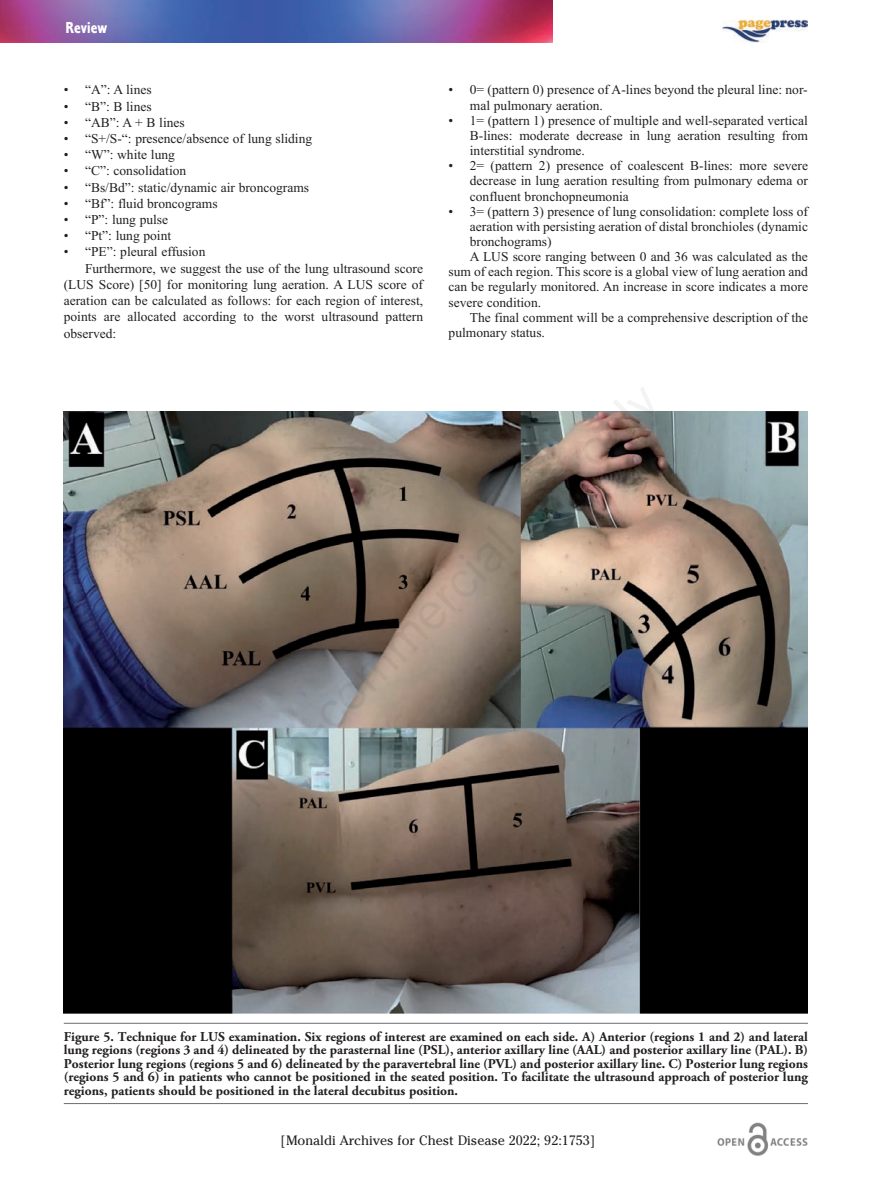
<style>
.page{position:relative;width:893px;height:1191px;background:#fff}
.page>*{position:absolute;margin:0;border:0;box-sizing:border-box;transform-origin:0 0}
.t1{font:16.5px "Corinthian Bold Condensed Plain";color:#fff}
.t2{font:13.5px/15.1px "Times New Roman";color:#231f20;text-align:justify}
.t3{font:700 13.5px/13.5px "Adobe Garamond Pro";color:#231f20;text-align:justify}
.t4{font:13.5px "Cheltenham";color:#231f20}
</style>
<div class="page">
<img style="left:0;top:0;width:553px;height:43px">
<img style="left:717px;top:1123px;width:91px;height:33px">
<img style="left:723px;top:19px;width:84px;height:24px">
<img style="left:64px;top:412px;width:744px;height:601px">
<hr style="left:64px;top:1023px;width:744px;height:1px;background:#6c6d70">
<hr style="left:64px;top:1103px;width:744px;height:1px;background:#6c6d70">
<p class="t1" style="left:66px;top:22px;width:43px">Review</p>
<p class="t2" style="left:64px;top:82px;width:89px">• “A”: A lines</p>
<p class="t2" style="left:64px;top:98px;width:89px">• “B”: B lines</p>
<p class="t2" style="left:64px;top:115px;width:122px">• “AB”: A + B lines</p>
<p class="t2" style="left:64px;top:131px;width:250px">• “S+/S-“: presence/absence of lung sliding</p>
<p class="t2" style="left:64px;top:147px;width:113px">• “W”: white lung</p>
<p class="t2" style="left:64px;top:163px;width:124px">• “C”: consolidation</p>
<p class="t2" style="left:64px;top:179px;width:247px">• “Bs/Bd”: static/dynamic air broncograms</p>
<p class="t2" style="left:64px;top:196px;width:155px">• “Bf”: fluid broncograms</p>
<p class="t2" style="left:64px;top:212px;width:106px">• “P”: lung pulse</p>
<p class="t2" style="left:64px;top:228px;width:109px">• “Pt”: lung point</p>
<p class="t2" style="left:64px;top:244px;width:143px">• “PE”: pleural effusion</p>
<p class="t2" style="left:85px;top:260px;width:340px">Furthermore, we suggest the use of the lung ultrasound score</p>
<p class="t2" style="left:64px;top:277px;width:361px">(LUS Score) [50] for monitoring lung aeration. A LUS score of</p>
<p class="t2" style="left:64px;top:293px;width:361px">aeration can be calculated as follows: for each region of interest,</p>
<p class="t2" style="left:64px;top:309px;width:361px">points are allocated according to the worst ultrasound pattern</p>
<p class="t2" style="left:64px;top:325px;width:54px">observed:</p>
<p class="t2" style="left:470px;top:82px;width:339px;text-indent:-21px">• 0= (pattern 0) presence of A-lines beyond the pleural line: nor&shy;mal pulmonary aeration.</p>
<p class="t2" style="left:470px;top:112px;width:340px;text-indent:-21px">• 1= (pattern 1) presence of multiple and well-separated vertical B-lines: moderate decrease in lung aeration resulting from interstitial syndrome.</p>
<p class="t2" style="left:470px;top:158px;width:340px;text-indent:-21px">• 2= (pattern 2) presence of coalescent B-lines: more severe decrease in lung aeration resulting from pulmonary edema or confluent bronchopneumonia</p>
<p class="t2" style="left:449px;top:203px;width:361px">• 3= (pattern 3) presence of lung consolidation: complete loss of</p>
<p class="t2" style="left:470px;top:218px;width:340px">aeration with persisting aeration of distal bronchioles (dynamic</p>
<p class="t2" style="left:470px;top:234px;width:83px">bronchograms)</p>
<p class="t2" style="left:470px;top:249px;width:340px">A LUS score ranging between 0 and 36 was calculated as the</p>
<p class="t2" style="left:449px;top:264px;width:361px">sum of each region. This score is a global view of lung aeration and</p>
<p class="t2" style="left:449px;top:279px;width:361px">can be regularly monitored. An increase in score indicates a more</p>
<p class="t2" style="left:449px;top:294px;width:94px">severe condition.</p>
<p class="t2" style="left:470px;top:309px;width:340px">The final comment will be a comprehensive description of the</p>
<p class="t2" style="left:449px;top:325px;width:98px">pulmonary status.</p>
<p class="t3" style="left:64px;top:1030px;width:746px">Figure 5. Technique for LUS examination. Six regions of interest are examined on each side. A) Anterior (regions 1 and 2) and lateral lung regions (regions 3 and 4) delineated by the parasternal line (PSL), anterior axillary line (AAL) and posterior axillary line (PAL). B)<br>Posterior lung regions (regions 5 and 6) delineated by the paravertebral line (PVL) and posterior axillary line. C) Posterior lung regions (regions 5 and 6) in patients who cannot be positioned in the seated position. To facilitate the ultrasound approach of posterior lung regions, patients should be positioned in the lateral decubitus position.</p>
<p class="t4" style="left:281px;top:1132px;width:316px">[Monaldi Archives for Chest Disease 2022; 92:1753]</p>
</div>
